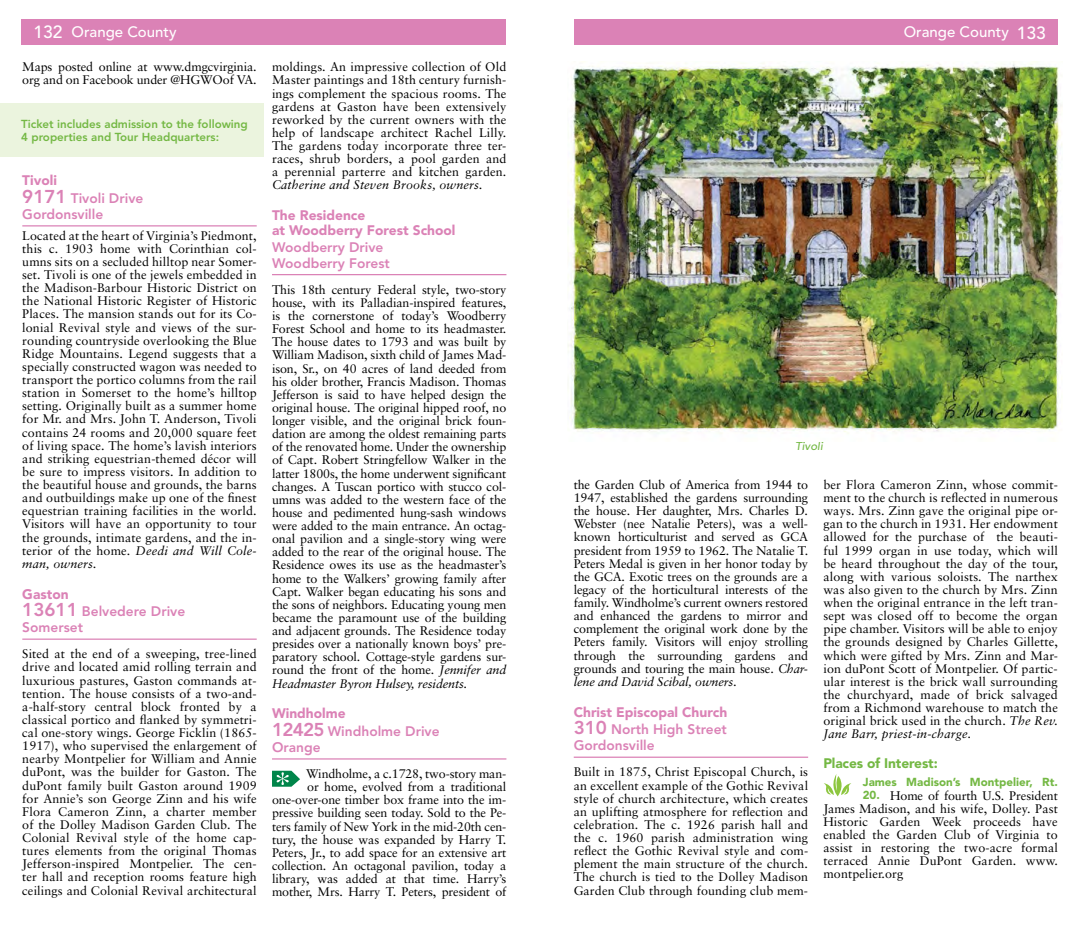
<style>
.page{position:relative;width:1080px;height:945px;background:#fff}
.page>*{position:absolute;margin:0;border:0;box-sizing:border-box;transform-origin:0 0}
.t1{font:500 15px "Avenir";color:#fff}
.t2{font:800 13.75px/17.5px "Avenir";color:#db82b6}
.t3{font:900 13.75px/15px "Avenir";color:#db82b6}
.t4{font:900 13.75px "Avenir";letter-spacing:-.01em;color:#74b844}
.t5{font:12.5px/13.1px "Sabon";letter-spacing:-.01em;color:#000;text-align:justify}
.t6{font:italic 12.5px "Sabon";letter-spacing:.01em;color:#000}
.t7{font:800 11.5px/13.1px "Avenir";color:#74b844}
.t8{font:900 11.5px "Avenir";color:#74b844}
.t9{font:italic 500 11.5px "Avenir";color:#74b844}
.s1{font-size:17.5px}
.s2{font-weight:900}
.s3{font-size:18.5px}
.s4{font-style:italic}
.s5{font-weight:800;font-size:18.5px}
.s6{font-weight:800}
.s7{font-family:"Avenir";font-weight:900;font-size:11.5px;color:#74b844}
</style>
<div class="page">
<div style="left:22px;top:19px;width:484px;height:26px;background:#db82b6"></div>
<hr style="left:22px;top:225px;width:235px;height:2px;background:#db82b6">
<hr style="left:22px;top:639px;width:235px;height:1px;background:#db82b6">
<hr style="left:272px;top:274px;width:234px;height:1px;background:#db82b6">
<hr style="left:272px;top:758px;width:234px;height:2px;background:#db82b6">
<svg style="left:272px;top:771px;width:28px;height:16px"></svg>
<div style="left:0;top:103px;width:264px;height:54px;background:#ebf4de"></div>
<img style="left:568px;top:62px;width:494px;height:372px">
<div style="left:574px;top:19px;width:484px;height:26px;background:#db82b6"></div>
<hr style="left:574px;top:757px;width:234px;height:1px;background:#db82b6">
<svg style="left:824px;top:774px;width:27px;height:22px"></svg>
<p class="t1" style="left:33px;top:23px;width:145px"><span class="s1">132</span> Orange County</p>
<p class="t5" style="left:22px;top:60px;width:236px">Maps posted online at www.dmgcvirginia. org and on Facebook under @HGWOof VA.</p>
<p class="t7" style="left:21px;top:117px;width:228px">Ticket includes admission to the following<br>4 properties and Tour Headquarters:</p>
<p class="t2" style="left:22px;top:172px;width:123px"><span class="s2">Tivoli<br></span><span class="s3">9171</span> Tivoli Drive</p>
<p class="t2" style="left:22px;top:205px;width:82px">Gordonsville</p>
<p class="t5" style="left:22px;top:229px;width:236px">Located at the heart of Virginia’s Piedmont, this c. 1903 home with Corinthian col&shy;umns sits on a secluded hilltop near Somer&shy;set. Tivoli is one of the jewels embedded in the Madison-Barbour Historic District on the National Historic Register of Historic Places. The mansion stands out for its Co&shy;lonial Revival style and views of the sur&shy;rounding countryside overlooking the Blue Ridge Mountains. Legend suggests that a specially constructed wagon was needed to transport the portico columns from the rail station in Somerset to the home’s hilltop setting. Originally built as a summer home for Mr. and Mrs. John T. Anderson, Tivoli contains 24 rooms and 20,000 square feet of living space. The home’s lavish interiors and striking equestrian-themed décor will be sure to impress visitors. In addition to the beautiful house and grounds, the barns and outbuildings make up one of the finest equestrian training facilities in the world.<br>Visitors will have an opportunity to tour the grounds, intimate gardens, and the in&shy;terior of the home. <span class="s4">Deedi and Will Cole&shy;man, owners.</span></p>
<p class="t2" style="left:22px;top:585px;width:164px"><span class="s2">Gaston<br></span><span class="s3">13611</span> Belvedere Drive</p>
<p class="t2" style="left:22px;top:619px;width:62px">Somerset</p>
<p class="t5" style="left:22px;top:647px;width:236px">Sited at the end of a sweeping, tree-lined drive and located amid rolling terrain and luxurious pastures, Gaston commands at&shy;tention. The house consists of a two-and&shy;a-half-story central block fronted by a classical portico and flanked by symmetri&shy;cal one-story wings. George Ficklin (1865- 1917), who supervised the enlargement of nearby Montpelier for William and Annie duPont, was the builder for Gaston. The duPont family built Gaston around 1909 for Annie’s son George Zinn and his wife Flora Cameron Zinn, a charter member of the Dolley Madison Garden Club. The Colonial Revival style of the home cap&shy;tures elements from the original Thomas Jefferson-inspired Montpelier. The cen&shy;ter hall and reception rooms feature high ceilings and Colonial Revival architectural</p>
<p class="t5" style="left:272px;top:60px;width:236px">moldings. An impressive collection of Old Master paintings and 18th century furnish&shy;ings complement the spacious rooms. The gardens at Gaston have been extensively reworked by the current owners with the help of landscape architect Rachel Lilly.<br>The gardens today incorporate three ter&shy;races, shrub borders, a pool garden and a perennial parterre and kitchen garden.</p>
<p class="t6" style="left:272px;top:178px;width:212px">Catherine and Steven Brooks, owners.</p>
<p class="t3" style="left:272px;top:208px;width:185px">The Residence<br>at Woodberry Forest School</p>
<p class="t2" style="left:272px;top:239px;width:119px;line-height:16.2px">Woodberry Drive<br>Woodberry Forest</p>
<p class="t5" style="left:272px;top:283px;width:236px">This 18th century Federal style, two-story house, with its Palladian-inspired features, is the cornerstone of today’s Woodberry Forest School and home to its headmaster.<br>The house dates to 1793 and was built by William Madison, sixth child of James Mad&shy;ison, Sr., on 40 acres of land deeded from his older brother, Francis Madison. Thomas Jefferson is said to have helped design the original house. The original hipped roof, no longer visible, and the original brick foun&shy;dation are among the oldest remaining parts of the renovated home. Under the ownership of Capt. Robert Stringfellow Walker in the latter 1800s, the home underwent significant changes. A Tuscan portico with stucco col&shy;umns was added to the western face of the house and pedimented hung-sash windows were added to the main entrance. An octag&shy;onal pavilion and a single-story wing were added to the rear of the original house. The Residence owes its use as the headmaster’s home to the Walkers’ growing family after Capt. Walker began educating his sons and the sons of neighbors. Educating young men became the paramount use of the building and adjacent grounds. The Residence today presides over a nationally known boys’ pre&shy;paratory school. Cottage-style gardens sur&shy;round the front of the home. <span class="s4">Jennifer and Headmaster Byron Hulsey, residents.</span></p>
<p class="t2" style="left:272px;top:705px;width:169px"><span class="s2">Windholme<br></span><span class="s3">12425</span> Windholme Drive</p>
<p class="t2" style="left:272px;top:739px;width:50px">Orange</p>
<p class="t5" style="left:272px;top:767px;width:236px;text-align:right">Windholme, a c.1728, two-story man-<br>or home, evolved from a traditional one-over-one timber box frame into the im&shy;pressive building seen today. Sold to the Pe&shy;ters family of New York in the mid-20th cen&shy;tury, the house was expanded by Harry T.<br>Peters, Jr., to add space for an extensive art collection. An octagonal pavilion, today a library, was added at that time. Harry’s mother, Mrs. Harry T. Peters, president of</p>
<p class="t1" style="left:904px;top:23px;width:144px">Orange County <span class="s1">133</span></p>
<p class="t9" style="left:795px;top:440px;width:29px">Tivoli</p>
<p class="t5" style="left:574px;top:478px;width:236px">the Garden Club of America from 1944 to 1947, established the gardens surrounding the house. Her daughter, Mrs. Charles D.<br>Webster (nee Natalie Peters), was a well&shy;known horticulturist and served as GCA president from 1959 to 1962. The Natalie T.<br>Peters Medal is given in her honor today by the GCA. Exotic trees on the grounds are a legacy of the horticultural interests of the family. Windholme’s current owners restored and enhanced the gardens to mirror and complement the original work done by the Peters family. Visitors will enjoy strolling through the surrounding gardens and grounds and touring the main house. <span class="s4">Char&shy;lene and David Scibal, owners.</span></p>
<p class="t3" style="left:574px;top:703px;width:155px;line-height:17.5px">Christ Episcopal Church<br><span class="s5">310</span> <span class="s6">North High Street</span></p>
<p class="t2" style="left:574px;top:737px;width:82px">Gordonsville</p>
<p class="t5" style="left:574px;top:765px;width:236px">Built in 1875, Christ Episcopal Church, is an excellent example of the Gothic Revival style of church architecture, which creates an uplifting atmosphere for reflection and celebration. The c. 1926 parish hall and the c. 1960 parish administration wing reflect the Gothic Revival style and com&shy;plement the main structure of the church.<br>The church is tied to the Dolley Madison Garden Club through founding club mem-</p>
<p class="t5" style="left:823px;top:478px;width:236px">ber Flora Cameron Zinn, whose commit&shy;ment to the church is reflected in numerous ways. Mrs. Zinn gave the original pipe or&shy;gan to the church in 1931. Her endowment allowed for the purchase of the beauti&shy;ful 1999 organ in use today, which will be heard throughout the day of the tour, along with various soloists. The narthex was also given to the church by Mrs. Zinn when the original entrance in the left tran&shy;sept was closed off to become the organ pipe chamber. Visitors will be able to enjoy the grounds designed by Charles Gillette, which were gifted by Mrs. Zinn and Mar&shy;ion duPont Scott of Montpelier. Of partic&shy;ular interest is the brick wall surrounding the churchyard, made of brick salvaged from a Richmond warehouse to match the original brick used in the church. <span class="s4">The Rev.<br>Jane Barr, priest-in-charge.</span></p>
<p class="t4" style="left:823px;top:755px;width:116px">Places of Interest:</p>
<p class="t8" style="left:863px;top:775px;width:196px">James Madison’s Montpelier, Rt.</p>
<p class="t5" style="left:823px;top:788px;width:236px;text-indent:39px"><span class="s7">20.</span> Home of fourth U.S. President James Madison, and his wife, Dolley. Past Historic Garden Week proceeds have enabled the Garden Club of Virginia to assist in restoring the two-acre formal terraced Annie DuPont Garden. www. montpelier.org</p>
</div>
